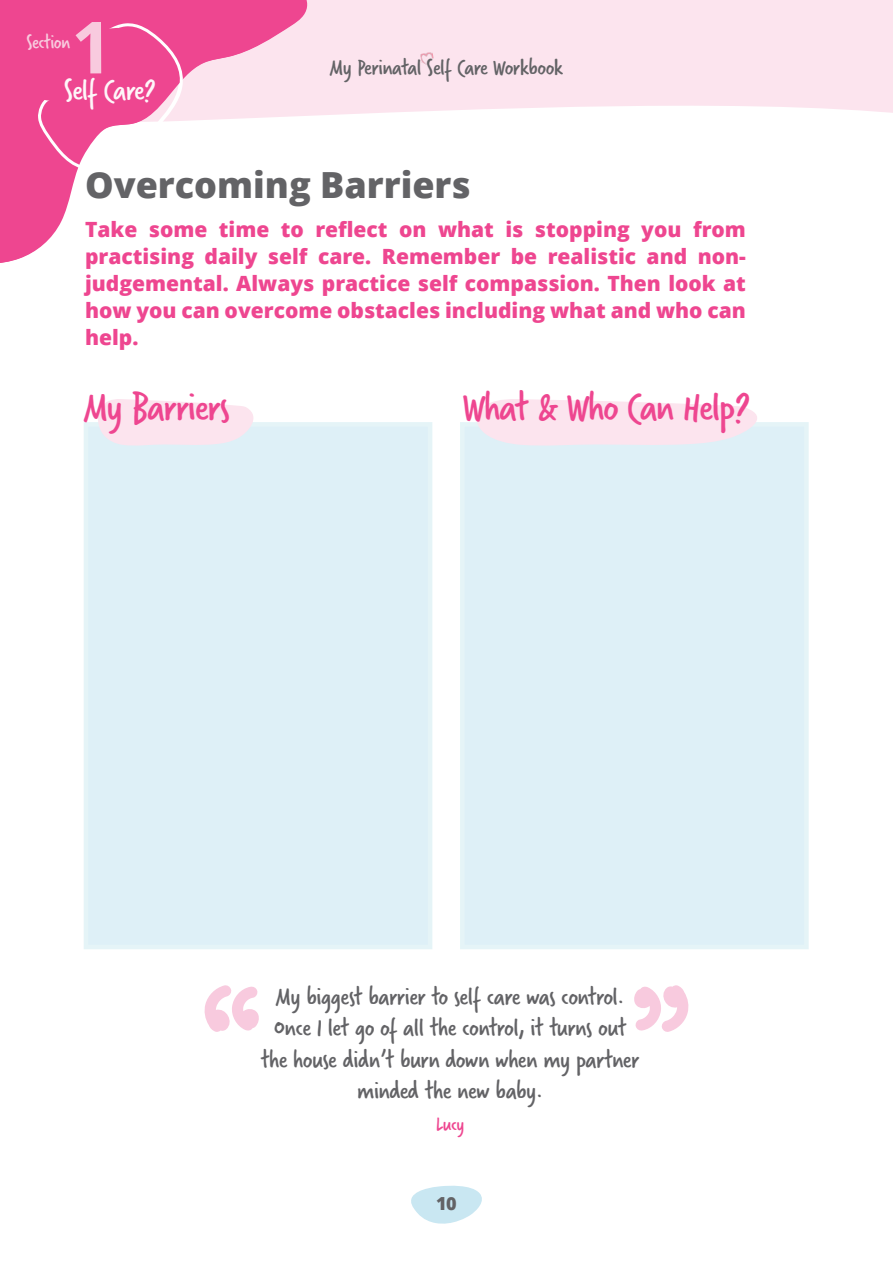
<style>
.page{position:relative;width:893px;height:1263px;background:#fff}
.page>*{position:absolute;margin:0;border:0;box-sizing:border-box;transform-origin:0 0}
.Title_60_pt{font:700 72px "Open Sans";color:#f8cade}
.Title_60_pt-2{font:43.2px "Verveine";letter-spacing:-.03em;color:#ee4690}
.Quote_1_Style{font:800 36px "Open Sans";color:#636366}
.Title_80_pt{font:32.4px "Verveine";letter-spacing:-.03em;color:#fef6f9}
.Heading_40_pt___Center{font:27px/31.5px "Verveine";letter-spacing:-.02em;color:#636366;text-align:center}
.t1{font:24px "Verveine";letter-spacing:-.02em;color:#636366}
.Title_60_pt-3{font:21.6px "Verveine";letter-spacing:-.03em;color:#f8cade}
.Quote_1_Style-2{font:800 21px/27px "Open Sans";color:#ee4690;text-align:justify}
.Heading_40_pt___Center-2{font:21px "Verveine";color:#ee4690}
.t2{font:800 18px "Open Sans";color:#636366}
</style>
<div class="page">
<div style="left:308px;top:0;width:585px;height:116px;background:#fce4ee"></div>
<svg style="left:411px;top:1185px;width:71px;height:39px"></svg>
<div style="left:460px;top:422px;width:349px;height:527px;background:#def0f7"></div>
<div style="left:84px;top:422px;width:348px;height:527px;background:#def0f7"></div>
<svg style="left:96px;top:399px;width:166px;height:47px"></svg>
<svg style="left:473px;top:399px;width:299px;height:47px"></svg>
<svg style="left:204px;top:985px;width:55px;height:47px"></svg>
<svg style="left:634px;top:985px;width:55px;height:47px"></svg>
<img style="left:420px;top:52px;width:15px;height:14px">
<svg style="left:0;top:0;width:308px;height:263px"></svg>
<svg style="left:5px;top:20px;width:179px;height:150px"></svg>
<p class="Title_60_pt" style="left:71px;top:-3px;width:43px">1</p>
<p class="Title_60_pt-3" style="left:26px;top:27px;width:45px">Section</p>
<p class="Title_80_pt" style="left:64px;top:67px;width:94px">Self Care?</p>
<p class="t1" style="left:330px;top:50px;width:235px">My Perinatal Self Care Workbook</p>
<p class="Quote_1_Style" style="left:85px;top:157px;width:387px">Overcoming Barriers</p>
<p class="Quote_1_Style-2" style="left:85px;top:215px;width:662px">Take some time to reflect on what is stopping you from practising daily self care. Remember be realistic and non&shy;judgemental. Always practice self compassion. Then look at how you can overcome obstacles including what and who can help.</p>
<p class="Title_60_pt-2" style="left:84px;top:377px;width:148px">My Barriers</p>
<p class="Title_60_pt-2" style="left:462px;top:377px;width:290px">What &amp; Who Can Help?</p>
<p class="Heading_40_pt___Center" style="left:261px;top:980px;width:380px">My biggest barrier to self care was control.<br>Once I let go of all the control, it turns out the house didn’t burn down when my partner minded the new baby.</p>
<p class="Heading_40_pt___Center-2" style="left:436px;top:1109px;width:30px">Lucy</p>
<p class="t2" style="left:436px;top:1190px;width:22px">10</p>
</div>
